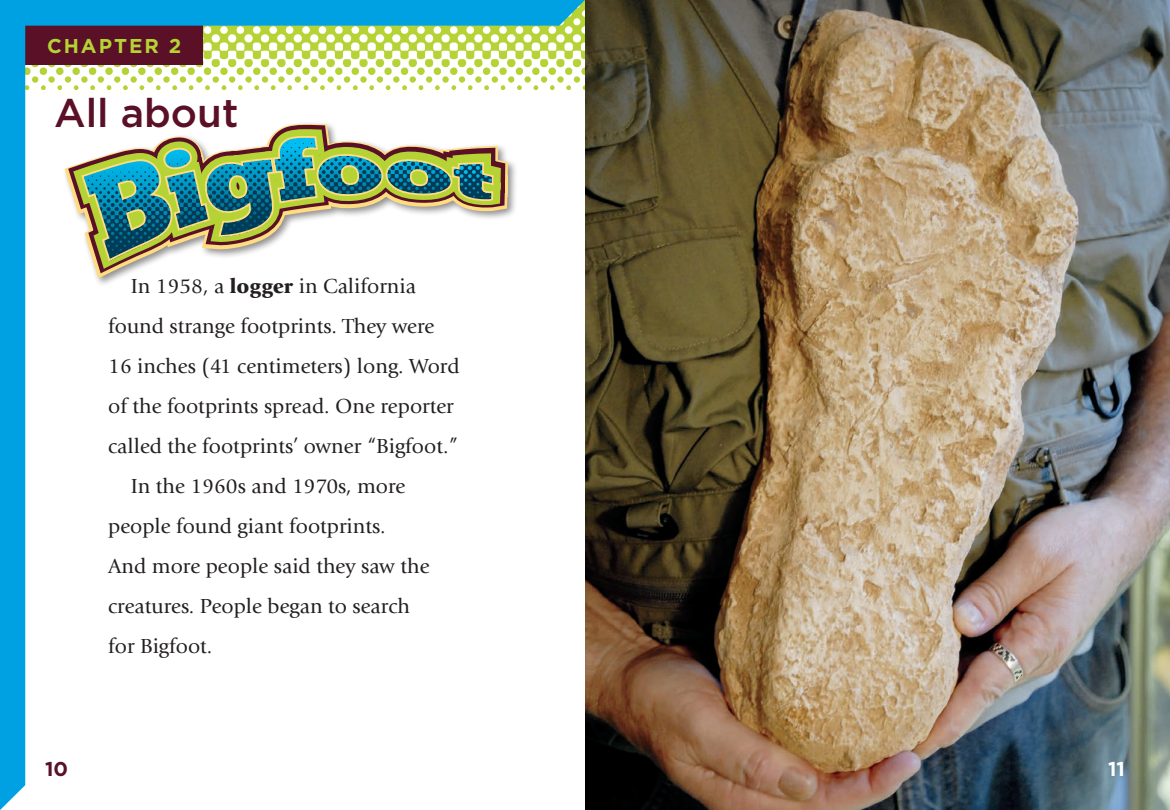
<style>
.page{position:relative;width:1170px;height:810px;background:#fff}
.page>*{position:absolute;margin:0;border:0;box-sizing:border-box;transform-origin:0 0}
.t1{font:500 40px "Gotham HTF";color:#5a1026}
.t2{font:21.25px "Giovanni";color:#231f20}
.t3{font:700 20px "Gotham HTF";letter-spacing:.1em;color:#b5d334}
.t4{font:700 20px "Gotham";color:#5a1026}
.t5{font:700 20px "Gotham";color:#fff}
.s1{font-weight:900}
</style>
<div class="page">
<img style="left:585px;top:0;width:585px;height:810px">
<svg style="left:0;top:0;width:585px;height:810px"></svg>
<p class="t3" style="left:47px;top:35px;width:136px">CHAPTER 2</p>
<h1 class="t1" style="left:54px;top:90px;width:186px">All about</h1>
<p class="t2" style="left:131px;top:274px;width:287px">In 1958, a <span class="s1">logger</span> in California</p>
<p class="t2" style="left:108px;top:314px;width:328px">found strange footprints. They were</p>
<p class="t2" style="left:108px;top:354px;width:353px">16 inches (41 centimeters) long. Word</p>
<p class="t2" style="left:108px;top:394px;width:347px">of the footprints spread. One reporter</p>
<p class="t2" style="left:108px;top:434px;width:351px">called the footprints’ owner “Bigfoot.”</p>
<p class="t2" style="left:131px;top:474px;width:276px">In the 1960s and 1970s, more</p>
<p class="t2" style="left:108px;top:514px;width:279px">people found giant footprints.</p>
<p class="t2" style="left:108px;top:554px;width:323px">And more people said they saw the</p>
<p class="t2" style="left:108px;top:594px;width:303px">creatures. People began to search</p>
<p class="t2" style="left:108px;top:634px;width:106px">for Bigfoot.</p>
<p class="t4" style="left:45px;top:756px;width:25px">10</p>
<p class="t5" style="left:1108px;top:756px;width:18px">11</p>
</div>
